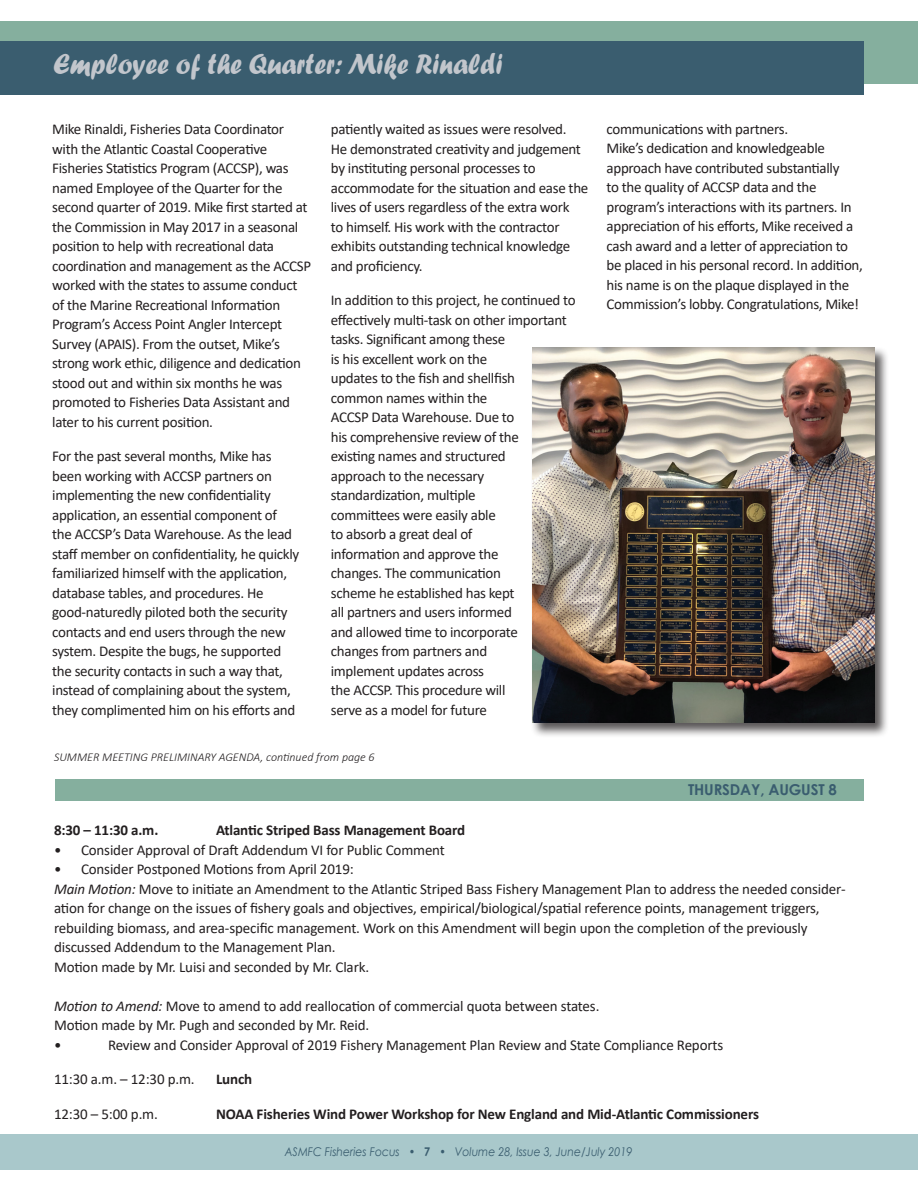
<style>
.page{position:relative;width:918px;height:1188px;background:#fff}
.page>*{position:absolute;margin:0;border:0;box-sizing:border-box;transform-origin:0 0}
.t1{font:30px "Forte";color:#c2c6cc;scale:.9 1}
.t2{font:15px/19.5px "Calibri";letter-spacing:-.02em;color:#231f20}
.t3{font:700 15px "Calibri";letter-spacing:-.01em;color:#231f20}
.t4{font:700 15px "Century Gothic";letter-spacing:-.01em;color:#3a5d6f}
.t5{font:italic 12px "Century Gothic";color:#3a5d6f;scale:.9 1}
.t6{font:italic 300 12px "Calibri";color:#231f20}
.s1{font-style:italic}
.s2{font-style:normal}
.s3{font-weight:700;font-style:normal}
</style>
<div class="page">
<div style="left:0;top:21px;width:918px;height:63px;background:#85af9e"></div>
<div style="left:0;top:1134px;width:918px;height:36px;background:#a9c8cb"></div>
<div style="left:0;top:41px;width:864px;height:53px;background:#3a5d6f"></div>
<div style="left:531px;top:346px;width:358px;height:391px;background:#231f20;opacity:.75"></div>
<img style="left:532px;top:348px;width:342px;height:375px">
<div style="left:55px;top:779px;width:809px;height:22px;background:#85af9e"></div>
<h1 class="t1" style="left:53px;top:47px;width:501px">Employee of the Quarter: Mike Rinaldi</h1>
<p class="t2" style="left:52px;top:119px;width:261px">Mike Rinaldi, Fisheries Data Coordinator with the Atlantic Coastal Cooperative Fisheries Statistics Program (ACCSP), was named Employee of the Quarter for the second quarter of 2019. Mike first started at the Commission in May 2017 in a seasonal position to help with recreational data coordination and management as the ACCSP worked with the states to assume conduct of the Marine Recreational Information Program’s Access Point Angler Intercept Survey (APAIS). From the outset, Mike’s strong work ethic, diligence and dedication stood out and within six months he was promoted to Fisheries Data Assistant and later to his current position.</p>
<p class="t2" style="left:52px;top:446px;width:249px">For the past several months, Mike has been working with ACCSP partners on implementing the new confidentiality application, an essential component of the ACCSP’s Data Warehouse. As the lead staff member on confidentiality, he quickly familiarized himself with the application, database tables, and procedures. He good-naturedly piloted both the security contacts and end users through the new system. Despite the bugs, he supported the security contacts in such a way that, instead of complaining about the system, they complimented him on his efforts and</p>
<p class="t2" style="left:331px;top:119px;width:259px">patiently waited as issues were resolved.<br>He demonstrated creativity and judgement by instituting personal processes to accommodate for the situation and ease the lives of users regardless of the extra work<br>to himself. His work with the contractor exhibits outstanding technical knowledge and proficiency.</p>
<p class="t2" style="left:331px;top:290px;width:246px">In addition to this project, he continued to effectively multi-task on other important tasks. Significant among these<br>is his excellent work on the<br>updates to the fish and shellfish<br>common names within the<br>ACCSP Data Warehouse. Due to<br>his comprehensive review of the<br>existing names and structured<br>approach to the necessary standardization, multiple<br>committees were easily able<br>to absorb a great deal of<br>information and approve the<br>changes. The communication<br>scheme he established has kept<br>all partners and users informed<br>and allowed time to incorporate<br>changes from partners and<br>implement updates across<br>the ACCSP. This procedure will<br>serve as a model for future</p>
<p class="t6" style="left:54px;top:750px;width:322px">SUMMER MEETING PRELIMINARY AGENDA, continued from page 6</p>
<p class="t2" style="left:607px;top:119px;width:258px">communications with partners.<br>Mike’s dedication and knowledgeable approach have contributed substantially<br>to the quality of ACCSP data and the program’s interactions with its partners. In appreciation of his efforts, Mike received a cash award and a letter of appreciation to be placed in his personal record. In addition, his name is on the plaque displayed in the Commission’s lobby. Congratulations, Mike!</p>
<p class="t4" style="left:688px;top:778px;width:150px">THURSDAY, AUGUST 8</p>
<p class="t3" style="left:54px;top:820px;width:106px">8:30 – 11:30 a.m.</p>
<p class="t3" style="left:216px;top:820px;width:251px">Atlantic Striped Bass Management Board</p>
<p class="t2" style="left:54px;top:840px;width:392px">• Consider Approval of Draft Addendum VI for Public Comment</p>
<p class="t2" style="left:54px;top:859px;width:793px">• Consider Postponed Motions from April 2019:<br><span class="s1">Main Motion:</span> Move to initiate an Amendment to the Atlantic Striped Bass Fishery Management Plan to address the needed consider&shy;ation for change on the issues of fishery goals and objectives, empirical/biological/spatial reference points, management triggers, rebuilding biomass, and area-specific management. Work on this Amendment will begin upon the completion of the previously discussed Addendum to the Management Plan.<br>Motion made by Mr. Luisi and seconded by Mr. Clark.</p>
<p class="t2" style="left:54px;top:996px;width:547px"><span class="s1">Motion to Amend:</span> Move to amend to add reallocation of commercial quota between states.<br>Motion made by Mr. Pugh and seconded by Mr. Reid.<br>•</p>
<p class="t2" style="left:108px;top:1035px;width:617px">Review and Consider Approval of 2019 Fishery Management Plan Review and State Compliance Reports</p>
<p class="t2" style="left:54px;top:1069px;width:142px">11:30 a.m. – 12:30 p.m.</p>
<p class="t3" style="left:216px;top:1069px;width:38px">Lunch</p>
<p class="t2" style="left:54px;top:1104px;width:105px">12:30 – 5:00 p.m.</p>
<p class="t3" style="left:216px;top:1103px;width:545px">NOAA Fisheries Wind Power Workshop for New England and Mid-Atlantic Commissioners</p>
<p class="t5" style="left:285px;top:1143px;width:388px">ASMFC Fisheries Focus <span class="s2">•</span> <span class="s3">7</span> <span class="s2">•</span> Volume 28, Issue 3, June/July 2019</p>
</div>
